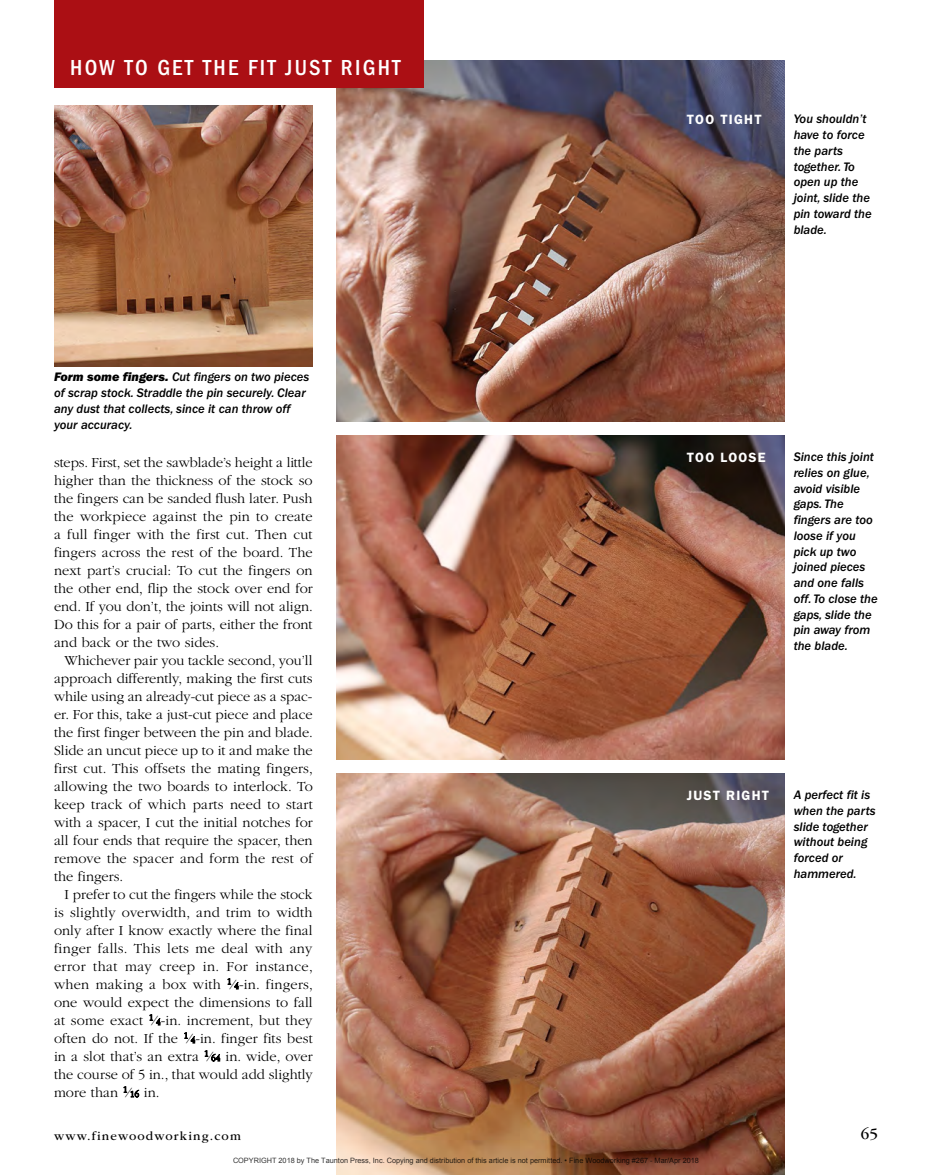
<style>
.page{position:relative;width:932px;height:1175px;background:#fff}
.page>*{position:absolute;margin:0;border:0;box-sizing:border-box;transform-origin:0 0}
.t1{font:500 condensed 22.5px "ITC Franklin Gothic Std";letter-spacing:.1em;color:#fff}
.t2{font:16.05px "ITC Garamond Std";color:#000}
.t3{font:300 14.4px "ITC Garamond Std";color:#000}
.t4{font:300 14.4px "ITC Garamond Std";letter-spacing:.02em;color:#000}
.t5{font:300 14.4px "ITC Garamond Std";letter-spacing:.03em;color:#000}
.t6{font:600 13.5px "ITC Franklin Gothic Std";letter-spacing:.09em;color:#fff}
.t7{font:12.75px/15.8px "ITC Franklin Gothic Std Med It";color:#000}
.t8{font:12.75px "ITC Garamond Std";letter-spacing:.09em;color:#000}
.t9{font:7.35px "Arial";color:rgb(0 0 0/.8)}
.s1{font-family:"ITC Franklin Gothic Std Hvy It"}
.s2{font-size:9px}
</style>
<div class="page">
<img style="left:336px;top:60px;width:448px;height:361px">
<div style="left:54px;top:0;width:369px;height:87px;background:#ab0f14"></div>
<svg style="left:228px;top:978px;width:11px;height:11px"></svg>
<svg style="left:150px;top:1014px;width:10px;height:11px"></svg>
<svg style="left:184px;top:1032px;width:11px;height:11px"></svg>
<svg style="left:205px;top:1050px;width:15px;height:11px"></svg>
<svg style="left:124px;top:1086px;width:15px;height:11px"></svg>
<img style="left:54px;top:106px;width:258px;height:260px">
<img style="left:336px;top:435px;width:448px;height:324px">
<img style="left:336px;top:773px;width:448px;height:401px">
<p class="t1" style="left:70px;top:55px;width:332px">HOW TO GET THE FIT JUST RIGHT</p>
<p class="t7" style="left:54px;top:369px;width:257px"><span class="s1">Form some fingers.</span> Cut fingers on two pieces of scrap stock. Straddle the pin securely. Clear any dust that collects, since it can throw off your accuracy.</p>
<p class="t3" style="left:54px;top:454px;width:260px">steps. First, set the sawblade’s height a little</p>
<p class="t3" style="left:54px;top:472px;width:260px">higher than the thickness of the stock so</p>
<p class="t3" style="left:54px;top:490px;width:260px">the fingers can be sanded flush later. Push</p>
<p class="t3" style="left:54px;top:508px;width:260px">the workpiece against the pin to create</p>
<p class="t3" style="left:54px;top:526px;width:260px">a full finger with the first cut. Then cut</p>
<p class="t3" style="left:54px;top:544px;width:260px">fingers across the rest of the board. The</p>
<p class="t3" style="left:54px;top:562px;width:260px">next part’s crucial: To cut the fingers on</p>
<p class="t3" style="left:54px;top:580px;width:260px">the other end, flip the stock over end for</p>
<p class="t3" style="left:54px;top:598px;width:260px">end. If you don’t, the joints will not align.</p>
<p class="t3" style="left:54px;top:616px;width:260px">Do this for a pair of parts, either the front</p>
<p class="t3" style="left:54px;top:634px;width:167px">and back or the two sides.</p>
<p class="t3" style="left:64px;top:652px;width:249px">Whichever pair you tackle second, you’ll</p>
<p class="t3" style="left:54px;top:670px;width:260px">approach differently, making the first cuts</p>
<p class="t3" style="left:54px;top:688px;width:260px">while using an already-cut piece as a spac-</p>
<p class="t3" style="left:54px;top:706px;width:260px">er. For this, take a just-cut piece and place</p>
<p class="t3" style="left:54px;top:724px;width:260px">the first finger between the pin and blade.</p>
<p class="t3" style="left:54px;top:742px;width:260px">Slide an uncut piece up to it and make the</p>
<p class="t3" style="left:54px;top:760px;width:260px">first cut. This offsets the mating fingers,</p>
<p class="t3" style="left:54px;top:778px;width:260px">allowing the two boards to interlock. To</p>
<p class="t3" style="left:54px;top:796px;width:260px">keep track of which parts need to start</p>
<p class="t3" style="left:54px;top:814px;width:260px">with a spacer, I cut the initial notches for</p>
<p class="t3" style="left:54px;top:832px;width:260px">all four ends that require the spacer, then</p>
<p class="t3" style="left:54px;top:850px;width:260px">remove the spacer and form the rest of</p>
<p class="t3" style="left:54px;top:868px;width:71px">the fingers.</p>
<p class="t3" style="left:64px;top:886px;width:250px">I prefer to cut the fingers while the stock</p>
<p class="t3" style="left:54px;top:904px;width:260px">is slightly overwidth, and trim to width</p>
<p class="t3" style="left:54px;top:922px;width:260px">only after I know exactly where the final</p>
<p class="t4" style="left:54px;top:940px;width:260px">finger falls. This lets me deal with any</p>
<p class="t5" style="left:54px;top:958px;width:260px">error that may creep in. For instance,</p>
<p class="t4" style="left:54px;top:976px;width:260px">when making a box with <sup>1</sup>⁄<span class="s2">4</span>-in. fingers,</p>
<p class="t3" style="left:54px;top:994px;width:260px">one would expect the dimensions to fall</p>
<p class="t3" style="left:54px;top:1012px;width:260px">at some exact <sup>1</sup>⁄<span class="s2">4</span>-in. increment, but they</p>
<p class="t3" style="left:54px;top:1030px;width:260px">often do not. If the <sup>1</sup>⁄<span class="s2">4</span>-in. finger fits best</p>
<p class="t3" style="left:54px;top:1048px;width:260px">in a slot that’s an extra <sup>1</sup>⁄<span class="s2">64</span> in. wide, over</p>
<p class="t3" style="left:54px;top:1066px;width:260px">the course of 5 in., that would add slightly</p>
<p class="t3" style="left:54px;top:1084px;width:107px">more than <sup>1</sup>⁄<span class="s2">16</span> in.</p>
<p class="t6" style="left:686px;top:111px;width:76px">TOO TIGHT</p>
<p class="t7" style="left:793px;top:111px;width:80px">You shouldn’t have to force the parts together. To open up the joint, slide the pin toward the blade.</p>
<p class="t6" style="left:686px;top:449px;width:80px">TOO LOOSE</p>
<p class="t7" style="left:793px;top:449px;width:86px">Since this joint relies on glue, avoid visible gaps. The fingers are too loose if you pick up two joined pieces and one falls off. To close the gaps, slide the pin away from the blade.</p>
<p class="t6" style="left:686px;top:787px;width:84px">JUST RIGHT</p>
<p class="t7" style="left:793px;top:787px;width:83px">A perfect fit is when the parts slide together without being forced or hammered.</p>
<p class="t8" style="left:54px;top:1128px;width:188px">www.finewoodworking.com</p>
<p class="t2" style="left:860px;top:1124px;width:19px">65</p>
<p class="t9" style="left:233px;top:1155px;width:467px">COPYRIGHT 2018 by The Taunton Press, Inc. Copying and distribution of this article is not permitted. • Fine Woodworking #267 - Mar/Apr 2018</p>
</div>
